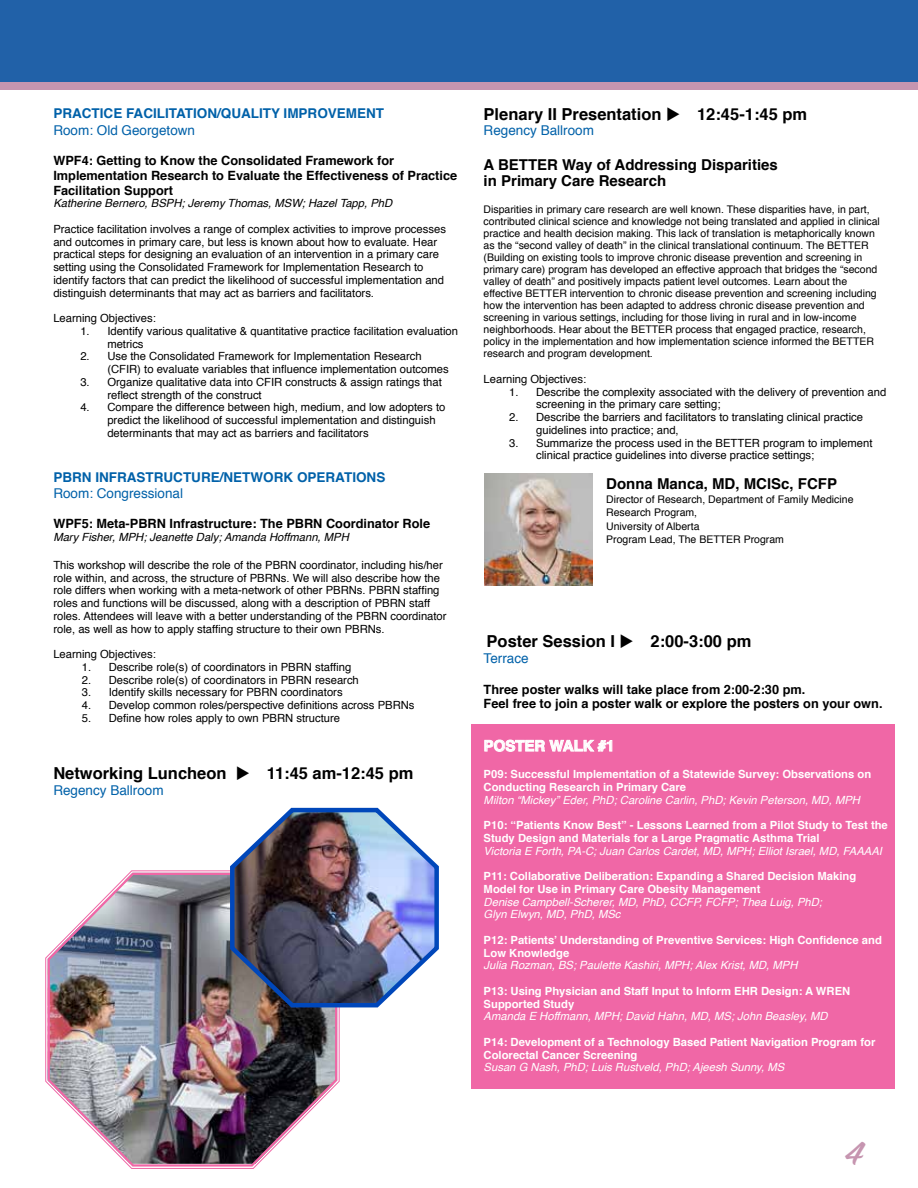
<style>
.page{position:relative;width:918px;height:1188px;background:#fff}
.page>*{position:absolute;margin:0;border:0;box-sizing:border-box;transform-origin:0 0}
.t1{font:33px "Master Of Break";color:#c695b0}
.t2{font:700 16.5px "Helvetica";color:#000}
.t3{font:700 15px/16.5px "Helvetica";color:#000}
.t4{font:700 15px "Helvetica";color:#fff}
.t5{font:700 13.5px "Helvetica";color:#0061a9}
.t6{font:13.5px "Helvetica";color:#0061a9}
.t7{font:700 12.75px/15px "Helvetica";color:#000}
.t8{font:11.25px/12.8px "Helvetica";color:#000}
.t9{font:700 11.25px/12.8px "Helvetica";color:#fff}
.t10{font:italic 11.25px/12.8px "Helvetica";color:#fff}
.t11{font:italic 11.25px "Helvetica";color:#000}
.t12{font:10.5px/12px "Helvetica";color:#000}
</style>
<div class="page">
<div style="left:471px;top:724px;width:423px;height:365px;background:#f067a6"></div>
<svg style="left:485px;top:740px;width:127px;height:12px"></svg>
<div style="left:0;top:68px;width:918px;height:22px;background:#c695b0"></div>
<div style="left:0;top:0;width:918px;height:81px;background:#2161a8"></div>
<img style="left:485px;top:473px;width:108px;height:112px">
<img style="left:45px;top:870px;width:295px;height:299px">
<img style="left:228px;top:807px;width:211px;height:203px">
<p class="t5" style="left:53px;top:102px;width:332px">PRACTICE FACILITATION/QUALITY IMPROVEMENT</p>
<p class="t6" style="left:53px;top:119px;width:143px">Room: Old Georgetown</p>
<p class="t7" style="left:53px;top:153px;width:405px">WPF4: Getting to Know the Consolidated Framework for<br>Implementation Research to Evaluate the Effectiveness of Practice<br>Facilitation Support</p>
<p class="t11" style="left:53px;top:195px;width:340px">Katherine Bernero, BSPH; Jeremy Thomas, MSW; Hazel Tapp, PhD</p>
<p class="t8" style="left:53px;top:223px;width:394px">Practice facilitation involves a range of complex activities to improve processes and outcomes in primary care, but less is known about how to evaluate. Hear practical steps for designing an evaluation of an intervention in a primary care setting using the Consolidated Framework for Implementation Research to identify factors that can predict the likelihood of successful implementation and distinguish determinants that may act as barriers and facilitators.</p>
<p class="t8" style="left:53px;top:312px;width:104px">Learning Objectives:</p>
<p class="t8" style="left:107px;top:325px;width:352px;text-indent:-27px">1. Identify various qualitative &amp; quantitative practice facilitation evaluation metrics</p>
<p class="t8" style="left:107px;top:350px;width:343px;text-indent:-27px">2. Use the Consolidated Framework for Implementation Research (CFIR) to evaluate variables that influence implementation outcomes</p>
<p class="t8" style="left:107px;top:376px;width:336px;text-indent:-27px">3. Organize qualitative data into CFIR constructs &amp; assign ratings that reflect strength of the construct</p>
<p class="t8" style="left:107px;top:401px;width:340px;text-indent:-27px">4. Compare the difference between high, medium, and low adopters to predict the likelihood of successful implementation and distinguish determinants that may act as barriers and facilitators</p>
<p class="t5" style="left:53px;top:466px;width:334px">PBRN INFRASTRUCTURE/NETWORK OPERATIONS</p>
<p class="t6" style="left:53px;top:483px;width:131px">Room: Congressional</p>
<p class="t7" style="left:53px;top:517px;width:378px">WPF5: Meta-PBRN Infrastructure: The PBRN Coordinator Role</p>
<p class="t11" style="left:53px;top:528px;width:297px">Mary Fisher, MPH; Jeanette Daly; Amanda Hoffmann, MPH</p>
<p class="t8" style="left:53px;top:559px;width:395px">This workshop will describe the role of the PBRN coordinator, including his/her role within, and across, the structure of PBRNs. We will also describe how the role differs when working with a meta-network of other PBRNs. PBRN staffing roles and functions will be discussed, along with a description of PBRN staff roles. Attendees will leave with a better understanding of the PBRN coordinator role, as well as how to apply staffing structure to their own PBRNs.</p>
<p class="t8" style="left:53px;top:648px;width:104px">Learning Objectives:</p>
<p class="t8" style="left:82px;top:661px;width:271px">1. Describe role(s) of coordinators in PBRN staffing</p>
<p class="t8" style="left:82px;top:674px;width:279px">2. Describe role(s) of coordinators in PBRN research</p>
<p class="t8" style="left:82px;top:686px;width:262px">3. Identify skills necessary for PBRN coordinators</p>
<p class="t8" style="left:82px;top:699px;width:334px">4. Develop common roles/perspective definitions across PBRNs</p>
<p class="t8" style="left:82px;top:712px;width:260px">5. Define how roles apply to own PBRN structure</p>
<h2 class="t2" style="left:53px;top:760px;width:362px">Networking Luncheon ◆ 11:45 am-12:45 pm</h2>
<p class="t6" style="left:53px;top:780px;width:112px">Regency Ballroom</p>
<h2 class="t2" style="left:484px;top:101px;width:325px">Plenary II Presentation ◆ 12:45-1:45 pm</h2>
<p class="t6" style="left:484px;top:120px;width:112px">Regency Ballroom</p>
<h3 class="t3" style="left:484px;top:157px;width:296px">A BETTER Way of Addressing Disparities in Primary Care Research</h3>
<p class="t12" style="left:484px;top:203px;width:398px">Disparities in primary care research are well known. These disparities have, in part, contributed clinical science and knowledge not being translated and applied in clinical practice and health decision making. This lack of translation is metaphorically known as the “second valley of death” in the clinical translational continuum. The BETTER (Building on existing tools to improve chronic disease prevention and screening in primary care) program has developed an effective approach that bridges the “second valley of death” and positively impacts patient level outcomes. Learn about the effective BETTER intervention to chronic disease prevention and screening including how the intervention has been adapted to address chronic disease prevention and screening in various settings, including for those living in rural and in low-income neighborhoods. Hear about the BETTER process that engaged practice, research, policy in the implementation and how implementation science informed the BETTER research and program development.</p>
<p class="t8" style="left:484px;top:373px;width:104px">Learning Objectives:</p>
<p class="t8" style="left:536px;top:386px;width:352px;text-indent:-27px">1. Describe the complexity associated with the delivery of prevention and screening in the primary care setting;</p>
<p class="t8" style="left:536px;top:411px;width:328px;text-indent:-27px">2. Describe the barriers and facilitators to translating clinical practice guidelines into practice; and,</p>
<p class="t8" style="left:536px;top:437px;width:338px;text-indent:-27px">3. Summarize the process used in the BETTER program to implement clinical practice guidelines into diverse practice settings;</p>
<h3 class="t3" style="left:606px;top:476px;width:232px">Donna Manca, MD, MClSc, FCFP</h3>
<p class="t12" style="left:606px;top:493px;width:249px;line-height:13.5px">Director of Research, Department of Family Medicine<br>Research Program,<br>University of Alberta<br>Program Lead, The BETTER Program</p>
<h2 class="t2" style="left:487px;top:628px;width:266px">Poster Session I ◆ 2:00-3:00 pm</h2>
<p class="t6" style="left:484px;top:648px;width:47px">Terrace</p>
<p class="t7" style="left:484px;top:683px;width:400px;line-height:14.2px">Three poster walks will take place from 2:00-2:30 pm.<br>Feel free to join a poster walk or explore the posters on your own.</p>
<h3 class="t4" style="left:484px;top:734px;width:132px">POSTER WALK #1</h3>
<p class="t9" style="left:484px;top:768px;width:389px">P09: Successful Implementation of a Statewide Survey: Observations on<br>Conducting Research in Primary Care</p>
<p class="t10" style="left:484px;top:794px;width:378px">Milton “Mickey” Eder, PhD; Caroline Carlin, PhD; Kevin Peterson, MD, MPH</p>
<p class="t9" style="left:484px;top:819px;width:406px">P10: “Patients Know Best” - Lessons Learned from a Pilot Study to Test the<br>Study Design and Materials for a Large Pragmatic Asthma Trial</p>
<p class="t10" style="left:484px;top:845px;width:400px">Victoria E Forth, PA-C; Juan Carlos Cardet, MD, MPH; Elliot Israel, MD, FAAAAI</p>
<p class="t9" style="left:484px;top:870px;width:374px">P11: Collaborative Deliberation: Expanding a Shared Decision Making<br>Model for Use in Primary Care Obesity Management</p>
<p class="t10" style="left:484px;top:896px;width:340px">Denise Campbell-Scherer, MD, PhD, CCFP, FCFP; Thea Luig, PhD;<br>Glyn Elwyn, MD, PhD, MSc</p>
<p class="t9" style="left:484px;top:934px;width:400px">P12: Patients’ Understanding of Preventive Services: High Confidence and<br>Low Knowledge</p>
<p class="t10" style="left:484px;top:959px;width:315px">Julia Rozman, BS; Paulette Kashiri, MPH; Alex Krist, MD, MPH</p>
<p class="t9" style="left:484px;top:985px;width:368px">P13: Using Physician and Staff Input to Inform EHR Design: A WREN<br>Supported Study</p>
<p class="t10" style="left:484px;top:1010px;width:346px">Amanda E Hoffmann, MPH; David Hahn, MD, MS; John Beasley, MD</p>
<p class="t9" style="left:484px;top:1036px;width:393px">P14: Development of a Technology Based Patient Navigation Program for<br>Colorectal Cancer Screening</p>
<p class="t10" style="left:484px;top:1061px;width:302px">Susan G Nash, PhD; Luis Rustveld, PhD; Ajeesh Sunny, MS</p>
<h1 class="t1" style="left:844px;top:1134px;width:20px">4</h1>
</div>
